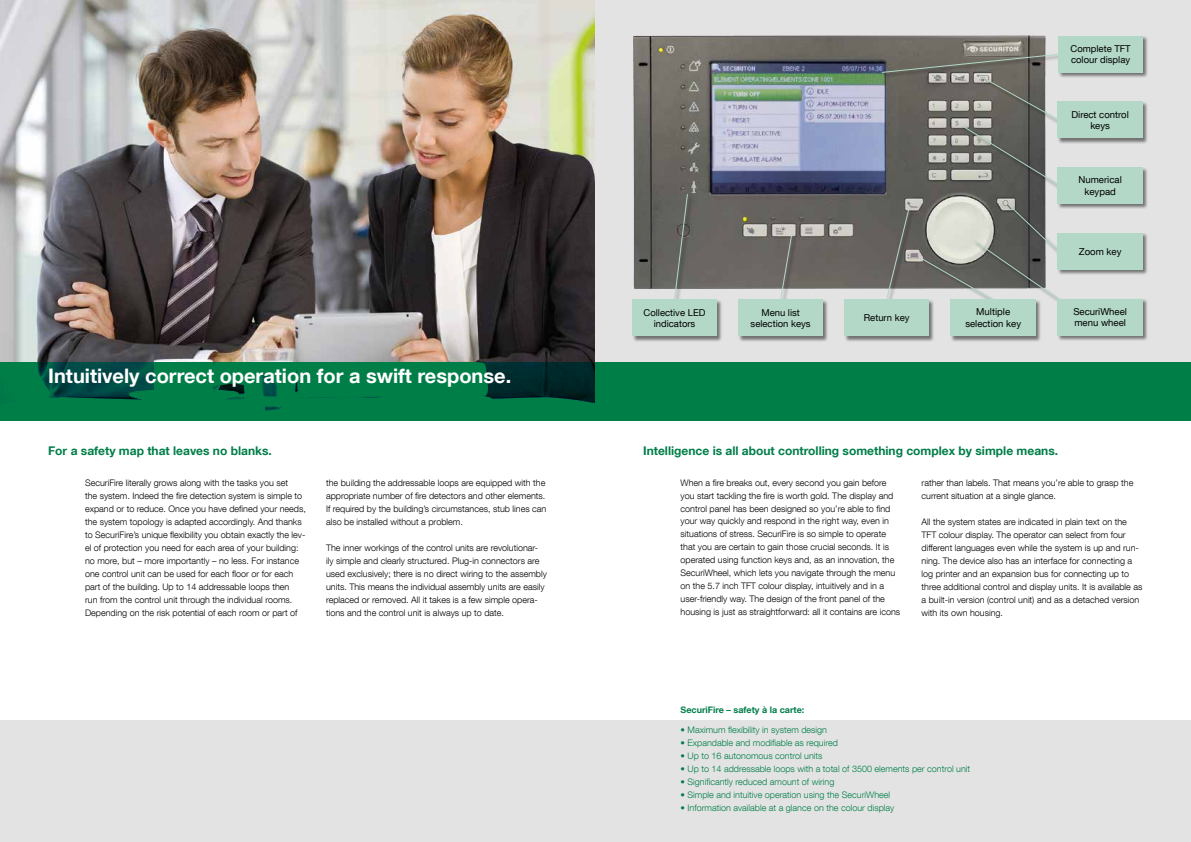
<style>
.page{position:relative;width:1191px;height:842px;background:#fff}
.page>*{position:absolute;margin:0;border:0;box-sizing:border-box;transform-origin:0 0}
.t1{font:700 20px "Helvetica Neue LT Com";color:#fff}
.t2{font:700 12px "Helvetica Neue LT Com";color:#007e48}
.t3{font:9.6px/11.5px "Helvetica Neue LT Com";color:#000;text-align:center}
.t4{font:9.5px/11.4px "Helvetica Neue LT Com";color:#000;text-align:center}
.t5{font:300 9px/13px "Helvetica Neue LT Com";color:#000}
.t6{font:300 9px "Helvetica Neue LT Com";color:#007e48}
.t7{font:700 9px "Helvetica Neue LT Com";color:#007e48}
</style>
<div class="page">
<div style="left:0;top:720px;width:1191px;height:122px;background:#e3e3e3"></div>
<img style="left:0;top:0;width:595px;height:362px">
<div style="left:595px;top:0;width:596px;height:421px;background:#e3e3e3"></div>
<div style="left:0;top:362px;width:1191px;height:58px;background:#007e48"></div>
<img style="left:633px;top:35px;width:389px;height:254px">
<div style="left:882px;top:54px;width:182px;height:25px;background:#000;opacity:.5"></div>
<svg style="left:881px;top:53px;width:177px;height:20px;background:#75736c"></svg>
<div style="left:674px;top:194px;width:19px;height:111px;background:#000;opacity:.5"></div>
<svg style="left:673px;top:193px;width:15px;height:106px;background:#71736f"></svg>
<div style="left:780px;top:234px;width:18px;height:72px;background:#000;opacity:.5"></div>
<svg style="left:779px;top:233px;width:14px;height:66px"></svg>
<div style="left:886px;top:209px;width:28px;height:96px;background:#000;opacity:.5"></div>
<svg style="left:885px;top:208px;width:25px;height:91px;background:#747370"></svg>
<svg style="left:920px;top:204px;width:138px;height:97px"></svg>
<div style="left:960px;top:125px;width:104px;height:66px;background:#000;opacity:.5"></div>
<svg style="left:959px;top:79px;width:101px;height:107px;background:#7c7c78"></svg>
<div style="left:1058px;top:36px;width:90px;height:42px;background:#000;opacity:.5"></div>
<div style="left:1058px;top:36px;width:84px;height:36px;background:#b3d8c8"></div>
<div style="left:632px;top:299px;width:90px;height:43px;background:#000;opacity:.5"></div>
<div style="left:632px;top:300px;width:84px;height:36px;background:#b3d8c8"></div>
<div style="left:738px;top:299px;width:90px;height:43px;background:#000;opacity:.5"></div>
<div style="left:738px;top:300px;width:85px;height:36px;background:#b3d8c8"></div>
<div style="left:844px;top:299px;width:90px;height:43px;background:#000;opacity:.5"></div>
<div style="left:844px;top:300px;width:85px;height:36px;background:#b3d8c8"></div>
<div style="left:950px;top:299px;width:91px;height:43px;background:#000;opacity:.5"></div>
<div style="left:950px;top:299px;width:85px;height:37px;background:#b3d8c8"></div>
<div style="left:1057px;top:298px;width:91px;height:43px;background:#000;opacity:.5"></div>
<div style="left:1057px;top:299px;width:85px;height:36px;background:#b3d8c8"></div>
<div style="left:1057px;top:233px;width:91px;height:42px;background:#000;opacity:.5"></div>
<div style="left:1057px;top:233px;width:85px;height:37px;background:#b3d8c8"></div>
<div style="left:1057px;top:167px;width:91px;height:43px;background:#000;opacity:.5"></div>
<div style="left:1057px;top:167px;width:85px;height:37px;background:#b3d8c8"></div>
<div style="left:1057px;top:101px;width:91px;height:43px;background:#000;opacity:.5"></div>
<div style="left:1057px;top:101px;width:85px;height:37px;background:#b3d8c8"></div>
<p class="t4" style="left:1070px;top:43px;width:62px;text-align:left">Complete TFT colour display</p>
<p class="t3" style="left:1071px;top:108px;width:59px">Direct control keys</p>
<p class="t3" style="left:1078px;top:174px;width:45px">Numerical keypad</p>
<p class="t3" style="left:1079px;top:245px;width:44px">Zoom key</p>
<h1 class="t1" style="left:48px;top:363px;width:464px">Intuitively correct operation for a swift response.</h1>
<p class="t4" style="left:643px;top:306px;width:63px">Collective LED indicators</p>
<p class="t4" style="left:750px;top:306px;width:62px">Menu list selection keys</p>
<p class="t4" style="left:864px;top:312px;width:47px">Return key</p>
<p class="t3" style="left:965px;top:306px;width:57px">Multiple selection key</p>
<p class="t3" style="left:1073px;top:305px;width:55px;text-align:left">SecuriWheel menu wheel</p>
<h2 class="t2" style="left:48px;top:443px;width:225px">For a safety map that leaves no blanks.</h2>
<h2 class="t2" style="left:643px;top:443px;width:416px">Intelligence is all about controlling something complex by simple means.</h2>
<p class="t5" style="left:921px;top:476px;width:213px">rather than labels. That means you’re able to grasp the current situation at a single glance.</p>
<p class="t5" style="left:921px;top:515px;width:222px">All the system states are indicated in plain text on the TFT colour display. The operator can select from four different languages even while the system is up and run&shy;ning. The device also has an interface for connecting a log printer and an expansion bus for connecting up to three additional control and display units. It is available as a built-in version (control unit) and as a detached version with its own housing.</p>
<p class="t5" style="left:680px;top:476px;width:221px">When a fire breaks out, every second you gain before you start tackling the fire is worth gold. The display and control panel has been designed so you’re able to find your way quickly and respond in the right way, even in situations of stress. SecuriFire is so simple to operate that you are certain to gain those crucial seconds. It is operated using function keys and, as an innovation, the SecuriWheel, which lets you navigate through the menu on the 5.7 inch TFT colour display, intuitively and in a user-friendly way. The design of the front panel of the housing is just as straightforward: all it contains are icons</p>
<p class="t5" style="left:85px;top:476px;width:222px">SecuriFire literally grows along with the tasks you set<br>the system. Indeed the fire detection system is simple to expand or to reduce. Once you have defined your needs, the system topology is adapted accordingly. And thanks to SecuriFire’s unique flexibility you obtain exactly the lev&shy;el of protection you need for each area of your building: no more, but – more importantly – no less. For instance one control unit can be used for each floor or for each part of the building. Up to 14 addressable loops then<br>run from the control unit through the individual rooms.<br>Depending on the risk potential of each room or part of</p>
<p class="t5" style="left:326px;top:476px;width:222px;text-align:justify">the building the addressable loops are equipped with the appropriate number of fire detectors and other elements.<br>If required by the building’s circumstances, stub lines can also be installed without a problem.</p>
<p class="t5" style="left:326px;top:541px;width:222px">The inner workings of the control units are revolutionar&shy;ily simple and clearly structured. Plug-in connectors are used exclusively; there is no direct wiring to the assembly units. This means the individual assembly units are easily replaced or removed. All it takes is a few simple opera&shy;tions and the control unit is always up to date.</p>
<p class="t7" style="left:680px;top:704px;width:125px">SecuriFire – safety à la carte:</p>
<p class="t6" style="left:680px;top:724px;width:148px">• Maximum flexibility in system design</p>
<p class="t6" style="left:680px;top:737px;width:159px">• Expandable and modifiable as required</p>
<p class="t6" style="left:680px;top:750px;width:144px">• Up to 16 autonomous control units</p>
<p class="t6" style="left:680px;top:763px;width:291px">• Up to 14 addressable loops with a total of 3500 elements per control unit</p>
<p class="t6" style="left:680px;top:776px;width:155px">• Significantly reduced amount of wiring</p>
<p class="t6" style="left:680px;top:789px;width:211px">• Simple and intuitive operation using the SecuriWheel</p>
<p class="t6" style="left:680px;top:802px;width:215px">• Information available at a glance on the colour display</p>
</div>
